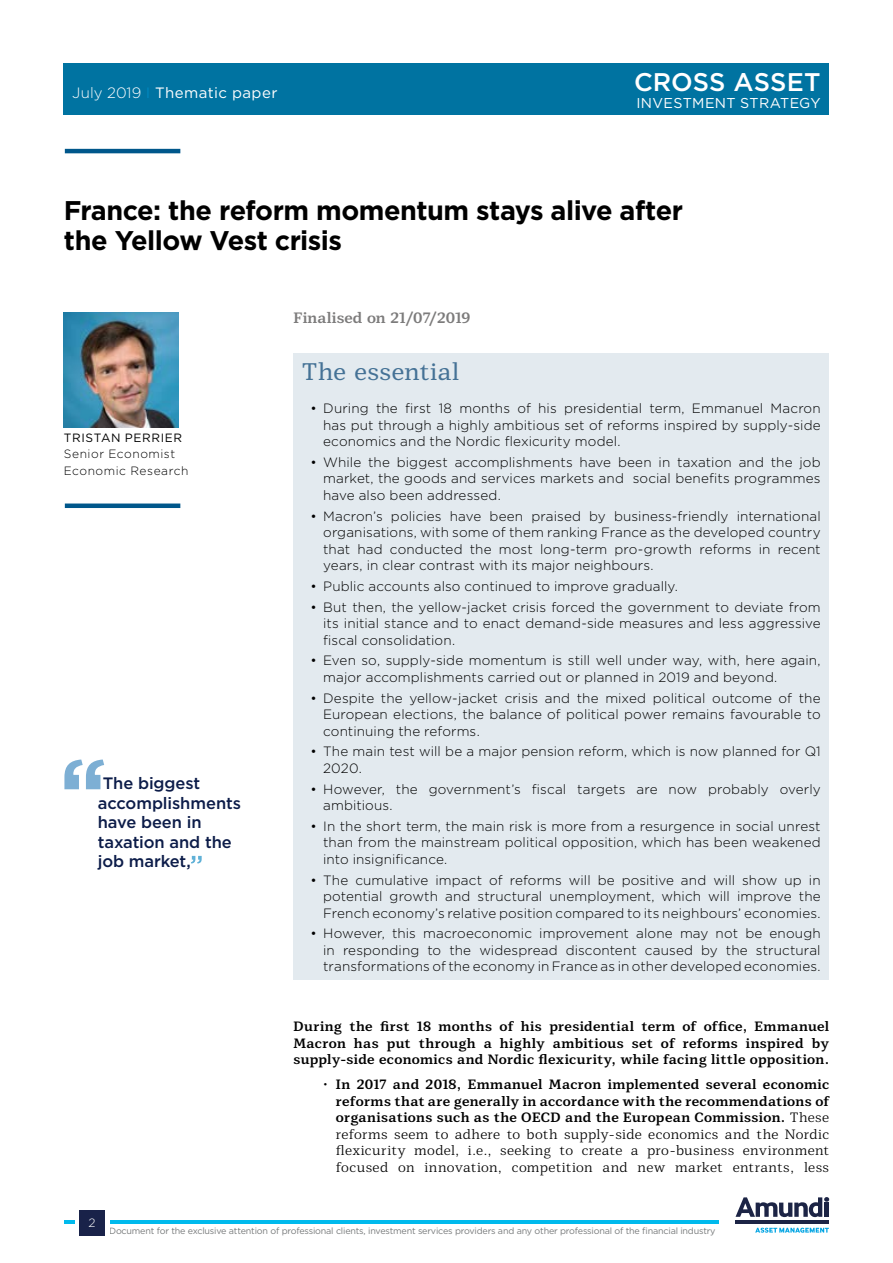
<style>
.page{position:relative;width:893px;height:1263px;background:#fff}
.page>*{position:absolute;margin:0;border:0;box-sizing:border-box;transform-origin:0 0}
.t1{font:700 27px/30px "Gotham";letter-spacing:-.02em;color:#000}
.t2{font:500 25.5px "Gotham";letter-spacing:.005em;color:#fff}
.t3{font:24px "Mediator Serif";letter-spacing:.015em;color:#457296}
.t4{font:500 16.5px/19.5px "Gotham";letter-spacing:-.005em;color:#0c1c49}
.t5{font:15px "Gotham";letter-spacing:.03em;color:#fff}
.t6{font:700 15px "Mediator Serif";letter-spacing:.005em;color:#7c7b7b}
.t7{font:14.25px "Gotham";letter-spacing:.02em;color:#fff}
.t8{font:300 13.5px/16.5px "Gotham";letter-spacing:.01em;color:#000;text-align:justify}
.t9{font:300 13.5px/16.5px "Mediator Serif";letter-spacing:.015em;color:#000;text-align:justify}
.t10{font:700 13.5px/16.5px "Mediator Serif";letter-spacing:.02em;color:#000;text-align:justify}
.t11{font:300 12px/16.5px "Gotham";letter-spacing:.045em;color:#000}
.t12{font:12px "Gotham";letter-spacing:.05em;color:#000}
.t13{font:300 12px "Gotham";color:#fff}
.t14{font:9px "Gotham";letter-spacing:-.02em;color:#777a7b}
.s1{font-weight:300}
.s2{font-weight:200;color:#009fe3}
.s3{font-weight:700}
</style>
<div class="page">
<hr style="left:64px;top:1220px;width:655px;height:4px;background:#00baed">
<div style="left:75px;top:1206px;width:34px;height:34px;background:#fff"></div>
<div style="left:79px;top:1210px;width:26px;height:25px;background:#192249"></div>
<svg style="left:736px;top:1197px;width:93px;height:20px"></svg>
<div style="left:824px;top:1202px;width:5px;height:15px;background:#1c2445"></div>
<hr style="left:736px;top:1220px;width:93px;height:4px;background:#1c2445">
<svg style="left:755px;top:1227px;width:74px;height:6px"></svg>
<div style="left:64px;top:64px;width:765px;height:51px;background:#0073a1"></div>
<hr style="left:65px;top:149px;width:115px;height:4px;background:#00578b">
<div style="left:65px;top:503px;width:115px;height:5px;background:#00578b"></div>
<img style="left:64px;top:313px;width:115px;height:114px">
<div style="left:293px;top:353px;width:536px;height:627px;background:#e3eaef"></div>
<svg style="left:191px;top:856px;width:11px;height:7px"></svg>
<svg style="left:64px;top:759px;width:40px;height:30px"></svg>
<p class="t5" style="left:72px;top:83px;width:207px"><span class="s1">July 2019</span> <span class="s2">I</span> Thematic paper</p>
<h2 class="t2" style="left:634px;top:66px;width:188px">CROSS ASSET</h2>
<p class="t7" style="left:636px;top:94px;width:186px">INVESTMENT STRATEGY</p>
<h1 class="t1" style="left:64px;top:195px;width:621px">France: the reform momentum stays alive after the Yellow Vest crisis</h1>
<p class="t12" style="left:64px;top:430px;width:120px">TRISTAN PERRIER</p>
<p class="t11" style="left:64px;top:446px;width:126px">Senior Economist<br>Economic Research</p>
<p class="t4" style="left:98px;top:773px;width:145px;text-indent:5px">The biggest accomplishments have been in taxation and the job market,</p>
<p class="t6" style="left:293px;top:308px;width:179px">Finalised on 21/07/2019</p>
<h3 class="t3" style="left:302px;top:356px;width:159px">The essential</h3>
<p class="t8" style="left:323px;top:400px;width:499px;text-indent:-13px">• During the first 18 months of his presidential term, Emmanuel Macron has put through a highly ambitious set of reforms inspired by supply-side economics and the Nordic flexicurity model.</p>
<p class="t8" style="left:323px;top:453px;width:499px;text-indent:-13px">• While the biggest accomplishments have been in taxation and the job market, the goods and services markets and social benefits programmes have also been addressed.</p>
<p class="t8" style="left:323px;top:507px;width:499px;text-indent:-13px">• Macron’s policies have been praised by business-friendly international organisations, with some of them ranking France as the developed country that had conducted the most long-term pro-growth reforms in recent years, in clear contrast with its major neighbours.</p>
<p class="t8" style="left:310px;top:577px;width:369px">• Public accounts also continued to improve gradually.</p>
<p class="t8" style="left:323px;top:598px;width:499px;text-indent:-13px">• But then, the yellow-jacket crisis forced the government to deviate from its initial stance and to enact demand-side measures and less aggressive fiscal consolidation.</p>
<p class="t8" style="left:323px;top:652px;width:499px;text-indent:-13px">• Even so, supply-side momentum is still well under way, with, here again, major accomplishments carried out or planned in 2019 and beyond.</p>
<p class="t8" style="left:323px;top:689px;width:499px;text-indent:-13px">• Despite the yellow-jacket crisis and the mixed political outcome of the European elections, the balance of political power remains favourable to continuing the reforms.</p>
<p class="t8" style="left:323px;top:743px;width:499px;text-indent:-13px">• The main test will be a major pension reform, which is now planned for Q1<br>2020.</p>
<p class="t8" style="left:323px;top:780px;width:499px;text-indent:-13px">• However, the government’s fiscal targets are now probably overly ambitious.</p>
<p class="t8" style="left:323px;top:817px;width:499px;text-indent:-13px">• In the short term, the main risk is more from a resurgence in social unrest than from the mainstream political opposition, which has been weakened into insignificance.</p>
<p class="t8" style="left:323px;top:871px;width:499px;text-indent:-13px">• The cumulative impact of reforms will be positive and will show up in potential growth and structural unemployment, which will improve the French economy’s relative position compared to its neighbours’ economies.</p>
<p class="t8" style="left:323px;top:925px;width:499px;text-indent:-13px">• However, this macroeconomic improvement alone may not be enough in responding to the widespread discontent caused by the structural transformations of the economy in France as in other developed economies.</p>
<p class="t10" style="left:293px;top:1019px;width:537px">During the first 18 months of his presidential term of office, Emmanuel Macron has put through a highly ambitious set of reforms inspired by supply-side economics and Nordic flexicurity, while facing little opposition.</p>
<p class="t9" style="left:336px;top:1077px;width:495px;text-indent:-13px">• <span class="s3">In 2017 and 2018, Emmanuel Macron implemented several economic reforms that are generally in accordance with the recommendations of organisations such as the OECD and the European Commission.</span> These reforms seem to adhere to both supply-side economics and the Nordic flexicurity model, i.e., seeking to create a pro-business environment focused on innovation, competition and new market entrants, less</p>
<p class="t13" style="left:89px;top:1215px;width:9px">2</p>
<p class="t14" style="left:109px;top:1225px;width:608px">Document for the exclusive attention of professional clients, investment services providers and any other professional of the financial industry</p>
</div>
